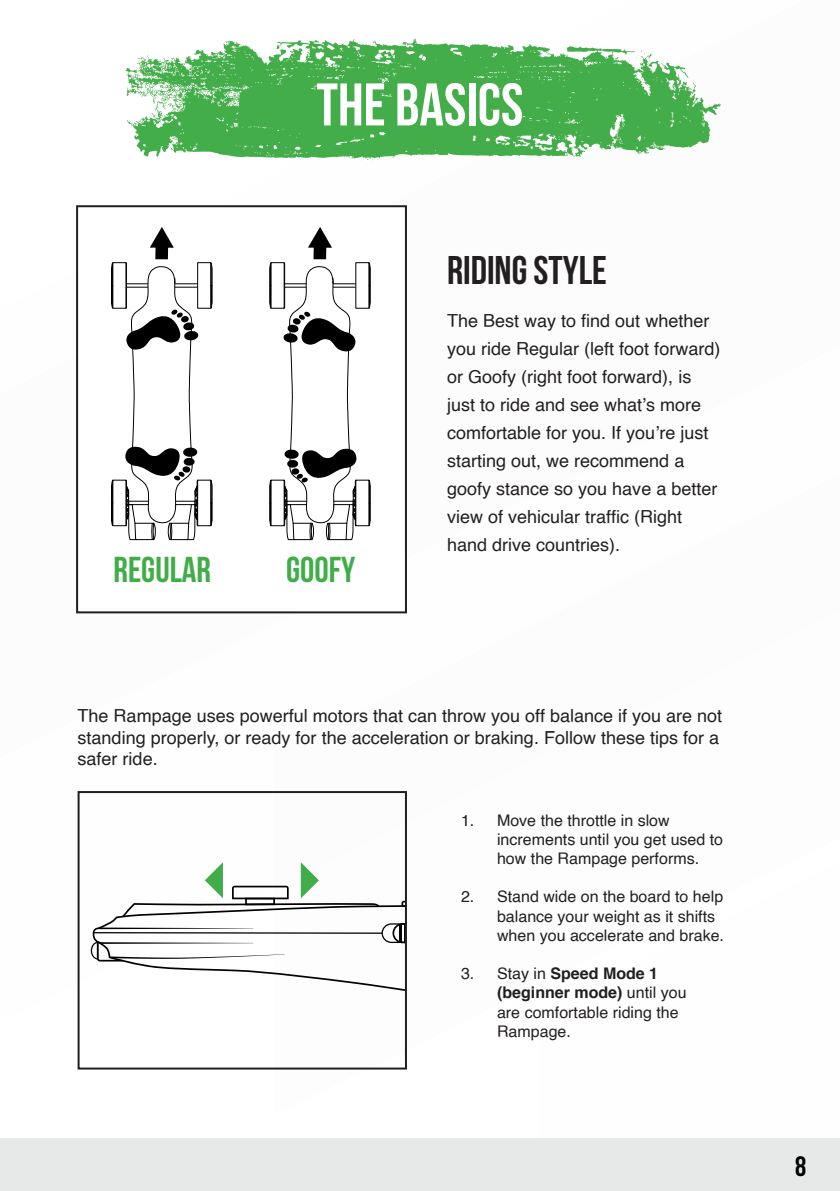
<style>
.page{position:relative;width:840px;height:1191px;background:#fff}
.page>*{position:absolute;margin:0;border:0;box-sizing:border-box;transform-origin:0 0}
.t1{font:700 60px "Bebas Neue";color:#fff}
.t2{font:700 40px "Bebas Neue";color:#231f20}
.t3{font:700 36px "Bebas Neue";color:#41ad49}
.t4{font:700 28px "Bebas Neue";color:#000}
.t5{font:18px/28px "Helvetica";color:#231f20}
.t6{font:16px/19.2px "Helvetica";color:#231f20}
.s1{font-weight:700}
</style>
<div class="page">
<div style="left:0;top:1138px;width:839px;height:53px;background:#e7e8e8"></div>
<svg style="left:125px;top:39px;width:595px;height:120px;fill:#43ad49"></svg>
<svg style="left:635px;top:50px;width:17px;height:14px"></svg>
<svg style="left:360px;top:158px;width:23px;height:3px"></svg>
<div style="left:76px;top:205px;width:331px;height:408px;border:2px solid #231f20"></div>
<svg style="left:269px;top:227px;width:101px;height:313px"></svg>
<svg style="left:111px;top:227px;width:101px;height:313px"></svg>
<div style="left:78px;top:791px;width:329px;height:278px;border:2px solid #231f20"></div>
<svg style="left:91px;top:862px;width:315px;height:141px"></svg>
<h1 class="t1" style="left:316px;top:72px;width:208px">THE BASICS</h1>
<h2 class="t2" style="left:447px;top:248px;width:161px">RIDING STYLE</h2>
<h3 class="t3" style="left:113px;top:550px;width:99px">REGULAR</h3>
<h3 class="t3" style="left:286px;top:550px;width:71px">GOOFY</h3>
<p class="t5" style="left:447px;top:307px;width:275px">The Best way to find out whether you ride Regular (left foot forward) or Goofy (right foot forward), is just to ride and see what’s more comfortable for you. If you’re just starting out, we recommend a goofy stance so you have a better view of vehicular traffic (Right hand drive countries).</p>
<p class="t5" style="left:78px;top:705px;width:646px;line-height:21.6px">The Rampage uses powerful motors that can throw you off balance if you are not standing properly, or ready for the acceleration or braking. Follow these tips for a safer ride.</p>
<p class="t6" style="left:497px;top:811px;width:227px;text-indent:-36px">1. Move the throttle in slow increments until you get used to how the Rampage performs.</p>
<p class="t6" style="left:497px;top:887px;width:228px;text-indent:-36px">2. Stand wide on the board to help balance your weight as it shifts when you accelerate and brake.</p>
<p class="t6" style="left:497px;top:964px;width:191px;text-indent:-36px">3. Stay in <span class="s1">Speed Mode 1 (beginner mode)</span> until you are comfortable riding the<br>Rampage.</p>
<h3 class="t4" style="left:794px;top:1150px;width:13px">8</h3>
</div>
